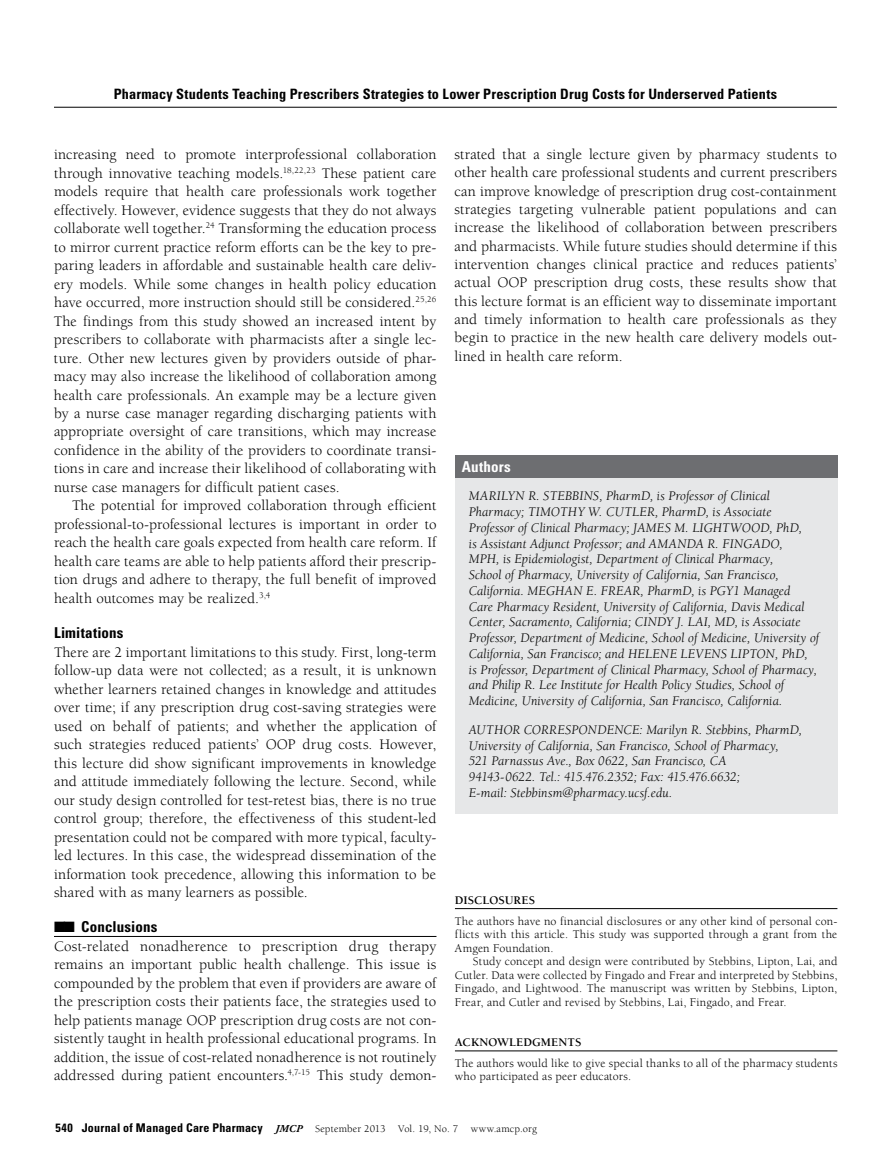
<style>
.page{position:relative;width:891px;height:1175px;background:#fff}
.page>*{position:absolute;margin:0;border:0;box-sizing:border-box;transform-origin:0 0}
.t1{font:15px/18.5px "Berkeley Pro";letter-spacing:.005em;color:#000;text-align:justify}
.t2{font:700 condensed 15px "Univers";letter-spacing:.01em;color:#000}
.t3{font:700 condensed 15px "Univers";letter-spacing:.02em;color:#fff}
.t4{font:700 condensed 14.25px "Univers";letter-spacing:.015em;color:#000}
.t5{font:italic 13.5px/15.8px "Berkeley Pro";letter-spacing:.01em;color:#000}
.t6{font:12px/13.5px "Berkeley Pro";letter-spacing:.015em;color:#000;text-align:justify}
.t7{font:700 12px "Berkeley Pro";letter-spacing:.005em;color:#000}
.t8{font:10.5px "Berkeley Pro";letter-spacing:.01em;color:#000}
.s1{font-family:"Univers";font-weight:700;font-stretch:condensed;font-size:12px}
.s2{font-family:"Adobe Garamond Pro";font-weight:700;font-style:italic}
</style>
<div class="page">
<hr style="left:54px;top:107px;width:783px;height:1px;background:#000">
<hr style="left:54px;top:936px;width:382px;height:1px;background:#000">
<div style="left:455px;top:455px;width:383px;height:358px;background:#e6e7e8"></div>
<div style="left:455px;top:455px;width:383px;height:22px;background:#6d6e71"></div>
<hr style="left:455px;top:908px;width:382px;height:1px;background:#000">
<hr style="left:455px;top:1050px;width:382px;height:1px;background:#000">
<p class="t4" style="left:114px;top:85px;width:665px">Pharmacy Students Teaching Prescribers Strategies to Lower Prescription Drug Costs for Underserved Patients</p>
<p class="t1" style="left:54px;top:145px;width:384px">increasing need to promote interprofessional collaboration through innovative teaching models.<sup>18,22,23</sup> These patient care models require that health care professionals work together effectively. However, evidence suggests that they do not always collaborate well together.<sup>24</sup> Transforming the education process to mirror current practice reform efforts can be the key to pre&shy;paring leaders in affordable and sustainable health care deliv&shy;ery models. While some changes in health policy education have occurred, more instruction should still be considered.<sup>25,26<br></sup>The findings from this study showed an increased intent by prescribers to collaborate with pharmacists after a single lec&shy;ture. Other new lectures given by providers outside of phar&shy;macy may also increase the likelihood of collaboration among health care professionals. An example may be a lecture given by a nurse case manager regarding discharging patients with appropriate oversight of care transitions, which may increase confidence in the ability of the providers to coordinate transi&shy;tions in care and increase their likelihood of collaborating with nurse case managers for difficult patient cases.</p>
<p class="t1" style="left:54px;top:496px;width:384px;text-indent:18px">The potential for improved collaboration through efficient professional-to-professional lectures is important in order to reach the health care goals expected from health care reform. If health care teams are able to help patients afford their prescrip&shy;tion drugs and adhere to therapy, the full benefit of improved health outcomes may be realized.<sup>3,4</sup></p>
<p class="t2" style="left:54px;top:623px;width:71px">Limitations</p>
<p class="t1" style="left:54px;top:643px;width:384px">There are 2 important limitations to this study. First, long-term follow-up data were not collected; as a result, it is unknown whether learners retained changes in knowledge and attitudes over time; if any prescription drug cost-saving strategies were used on behalf of patients; and whether the application of such strategies reduced patients’ OOP drug costs. However, this lecture did show significant improvements in knowledge and attitude immediately following the lecture. Second, while our study design controlled for test-retest bias, there is no true control group; therefore, the effectiveness of this student-led presentation could not be compared with more typical, faculty&shy;led lectures. In this case, the widespread dissemination of the information took precedence, allowing this information to be shared with as many learners as possible.</p>
<p class="t2" style="left:54px;top:917px;width:105px">■■ Conclusions</p>
<p class="t1" style="left:54px;top:937px;width:384px">Cost-related nonadherence to prescription drug therapy remains an important public health challenge. This issue is compounded by the problem that even if providers are aware of the prescription costs their patients face, the strategies used to help patients manage OOP prescription drug costs are not con&shy;sistently taught in health professional educational programs. In addition, the issue of cost-related nonadherence is not routinely addressed during patient encounters.<sup>4,7-15</sup> This study demon-</p>
<p class="t1" style="left:455px;top:145px;width:384px">strated that a single lecture given by pharmacy students to other health care professional students and current prescribers can improve knowledge of prescription drug cost-containment strategies targeting vulnerable patient populations and can increase the likelihood of collaboration between prescribers and pharmacists. While future studies should determine if this intervention changes clinical practice and reduces patients’ actual OOP prescription drug costs, these results show that this lecture format is an efficient way to disseminate important and timely information to health care professionals as they begin to practice in the new health care delivery models out&shy;lined in health care reform.</p>
<p class="t3" style="left:462px;top:457px;width:51px">Authors</p>
<p class="t5" style="left:469px;top:488px;width:352px">MARILYN R. STEBBINS, PharmD, is Professor of Clinical Pharmacy; TIMOTHY W. CUTLER, PharmD, is Associate Professor of Clinical Pharmacy; JAMES M. LIGHTWOOD, PhD,<br>is Assistant Adjunct Professor; and AMANDA R. FINGADO,<br>MPH, is Epidemiologist, Department of Clinical Pharmacy,<br>School of Pharmacy, University of California, San Francisco, California. MEGHAN E. FREAR, PharmD, is PGY1 Managed<br>Care Pharmacy Resident, University of California, Davis Medical Center, Sacramento, California; CINDY J. LAI, MD, is Associate Professor, Department of Medicine, School of Medicine, University of California, San Francisco; and HELENE LEVENS LIPTON, PhD,<br>is Professor, Department of Clinical Pharmacy, School of Pharmacy, and Philip R. Lee Institute for Health Policy Studies, School of Medicine, University of California, San Francisco, California.</p>
<p class="t5" style="left:469px;top:722px;width:335px">AUTHOR CORRESPONDENCE: Marilyn R. Stebbins, PharmD, University of California, San Francisco, School of Pharmacy,<br>521 Parnassus Ave., Box 0622, San Francisco, CA<br>94143-0622. Tel.: 415.476.2352; Fax: 415.476.6632;<br>E-mail: Stebbinsm@pharmacy.ucsf.edu.</p>
<p class="t7" style="left:455px;top:893px;width:17px">DISCLOSURES</p>
<p class="t6" style="left:455px;top:914px;width:384px">The authors have no financial disclosures or any other kind of personal con&shy;flicts with this article. This study was supported through a grant from the Amgen Foundation.</p>
<p class="t6" style="left:455px;top:954px;width:384px;text-indent:18px">Study concept and design were contributed by Stebbins, Lipton, Lai, and Cutler. Data were collected by Fingado and Frear and interpreted by Stebbins, Fingado, and Lightwood. The manuscript was written by Stebbins, Lipton, Frear, and Cutler and revised by Stebbins, Lai, Fingado, and Frear.</p>
<p class="t7" style="left:455px;top:1035px;width:128px">ACKNOWLEDGMENTS</p>
<p class="t6" style="left:455px;top:1056px;width:384px">The authors would like to give special thanks to all of the pharmacy students who participated as peer educators.</p>
<p class="t8" style="left:56px;top:1122px;width:483px"><span class="s1">540 Journal of Managed Care Pharmacy</span> <span class="s2">JMCP</span> September 2013 Vol. 19, No. 7 www.amcp.org</p>
</div>
